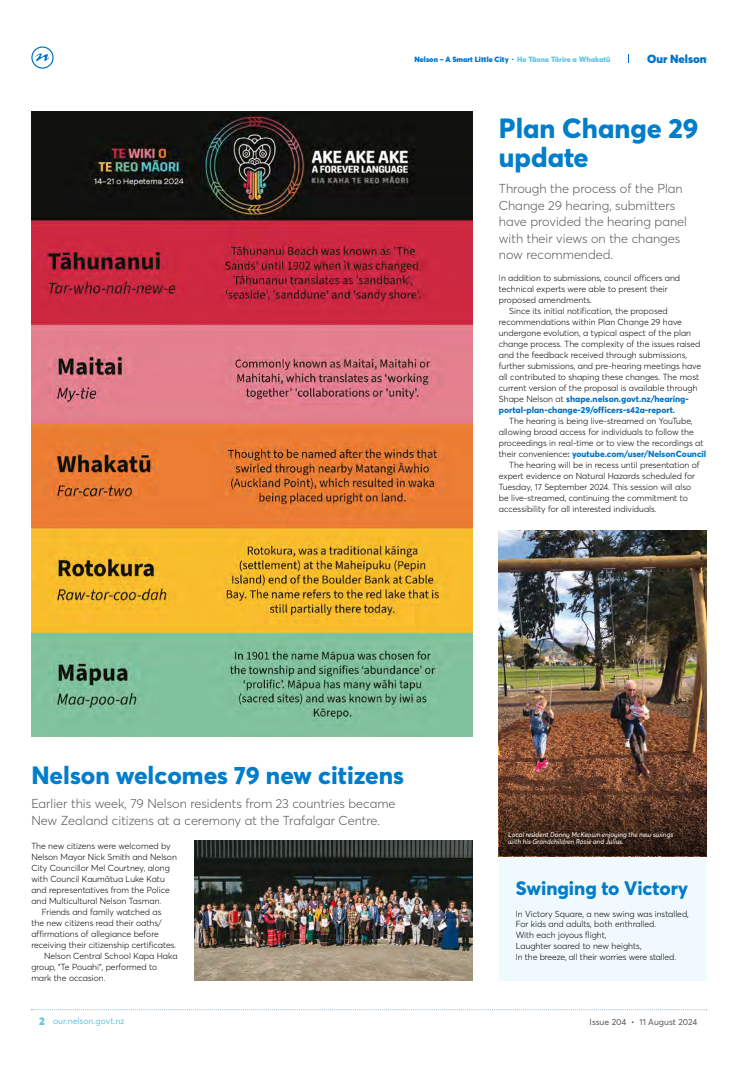
<style>
.page{position:relative;width:738px;height:1078px;background:#fff}
.page>*{position:absolute;margin:0;border:0;box-sizing:border-box;transform-origin:0 0}
.t1{font:800 27.5px/28.4px "Averta";color:#007dcb}
.t2{font:800 24.7px "Averta";color:#007dcb}
.t3{font:800 19.2px "Averta";color:#007dcb}
.t4{font:300 12.8px/16.5px "Averta";color:#58585a}
.t5{font:900 11.6px "Averta";color:#0074c8}
.t6{font:300 8.7px/11px "Averta";color:#000}
.t7{font:800 8.7px "Averta";color:#0074c8}
.t8{font:8.7px "Averta";color:#58585a}
.t9{font:8.7px "Averta";color:#65c5e4}
.t10{font:900 7.5px "Averta";color:#0074c8}
.t11{font:italic 6.9px/7.3px "Averta";color:#fff}
.s1{color:#65c5e4}
.s2{font-weight:800;color:#0074c8}
.s3{font-weight:300;color:#000}
.s4{font-weight:900;font-size:11px}
</style>
<div class="page">
<svg style="left:32px;top:47px;width:21px;height:21px"></svg>
<div style="left:31px;top:46px;width:23px;height:23px;border:1px solid #0074c8;border-radius:50%"></div>
<svg style="left:35px;top:53px;width:15px;height:8px"></svg>
<div style="left:498px;top:795px;width:208px;height:185px;background:#f0f9fd"></div>
<img style="left:498px;top:530px;width:208px;height:239px">
<svg style="left:498px;top:769px;width:208px;height:87px;background:#553424"></svg>
<img style="left:194px;top:840px;width:278px;height:140px">
<img style="left:31px;top:111px;width:441px;height:625px">
<p class="t10" style="left:414px;top:54px;width:197px">Nelson – A Smart Little City · <span class="s1">He Tāone Tōrire a Whakatū</span></p>
<h3 class="t5" style="left:646px;top:51px;width:92px">Our NelsonOur N</h3>
<h1 class="t1" style="left:498px;top:113px;width:201px">Plan Change 29 update</h1>
<h3 class="t4" style="left:498px;top:180px;width:189px">Through the process of the Plan<br>Change 29 hearing, submitters have provided the hearing panel with their views on the changes now recommended.</h3>
<p class="t6" style="left:498px;top:272px;width:183px">In addition to submissions, council officers and technical experts were able to present their proposed amendments.</p>
<p class="t6" style="left:498px;top:305px;width:204px;text-indent:10px">Since its initial notification, the proposed recommendations within Plan Change 29 have undergone evolution, a typical aspect of the plan change process. The complexity of the issues raised and the feedback received through submissions, further submissions, and pre-hearing meetings have all contributed to shaping these changes. The most current version of the proposal is available through Shape Nelson at <span class="s2">shape.nelson.govt.nz/hearing&shy;portal-plan-change-29/officers-s42a-report.</span></p>
<p class="t6" style="left:509px;top:414px;width:185px">The hearing is being live-streamed on YouTube,</p>
<p class="t6" style="left:498px;top:425px;width:196px">allowing broad access for individuals to follow the</p>
<p class="t6" style="left:498px;top:436px;width:206px">proceedings in real-time or to view the recordings at</p>
<p class="t7" style="left:498px;top:447px;width:209px"><span class="s3">their convenience</span>: youtube.com/user/NelsonCouncil</p>
<p class="t6" style="left:509px;top:458px;width:192px">The hearing will be in recess until presentation of</p>
<p class="t6" style="left:498px;top:469px;width:198px">expert evidence on Natural Hazards scheduled for</p>
<p class="t6" style="left:498px;top:480px;width:194px">Tuesday, 17 September 2024. This session will also</p>
<p class="t6" style="left:498px;top:491px;width:190px">be live-streamed, continuing the commitment to</p>
<p class="t6" style="left:498px;top:502px;width:159px">accessibility for all interested individuals.</p>
<h2 class="t2" style="left:31px;top:757px;width:374px">Nelson welcomes 79 new citizens</h2>
<h3 class="t4" style="left:31px;top:795px;width:365px">Earlier this week, 79 Nelson residents from 23 countries became<br>New Zealand citizens at a ceremony at the Trafalgar Centre.</h3>
<p class="t6" style="left:31px;top:839px;width:141px">The new citizens were welcomed by</p>
<p class="t6" style="left:31px;top:850px;width:147px">Nelson Mayor Nick Smith and Nelson</p>
<p class="t6" style="left:31px;top:861px;width:140px">City Councillor Mel Courtney, along</p>
<p class="t6" style="left:31px;top:872px;width:135px">with Council Kaumātua Luke Katu</p>
<p class="t6" style="left:31px;top:883px;width:140px">and representatives from the Police</p>
<p class="t6" style="left:31px;top:894px;width:131px">and Multicultural Nelson Tasman.</p>
<p class="t6" style="left:42px;top:905px;width:121px">Friends and family watched as</p>
<p class="t6" style="left:31px;top:916px;width:132px">the new citizens read their oaths/</p>
<p class="t6" style="left:31px;top:927px;width:129px">affirmations of allegiance before</p>
<p class="t6" style="left:31px;top:938px;width:146px">receiving their citizenship certificates.</p>
<p class="t6" style="left:44px;top:949px;width:135px">Nelson Central School Kapa Haka</p>
<p class="t6" style="left:31px;top:960px;width:127px">group, "Te Pouahi", performed to</p>
<p class="t6" style="left:31px;top:971px;width:76px">mark the occasion.</p>
<p class="t9" style="left:39px;top:1014px;width:87px"><span class="s4">2</span> our.nelson.govt.nz</p>
<p class="t8" style="left:589px;top:1015px;width:109px">Issue 204 • 11 August 2024</p>
<p class="t11" style="left:508px;top:830px;width:166px">Local resident Danny McKeown enjoying the new swings with his Grandchildren Rosie and Julius.</p>
<h3 class="t3" style="left:515px;top:874px;width:174px">Swinging to Victory</h3>
<p class="t6" style="left:515px;top:907px;width:174px">In Victory Square, a new swing was installed, For kids and adults, both enthralled.<br>With each joyous flight,<br>Laughter soared to new heights,<br>In the breeze, all their worries were stalled.</p>
</div>
